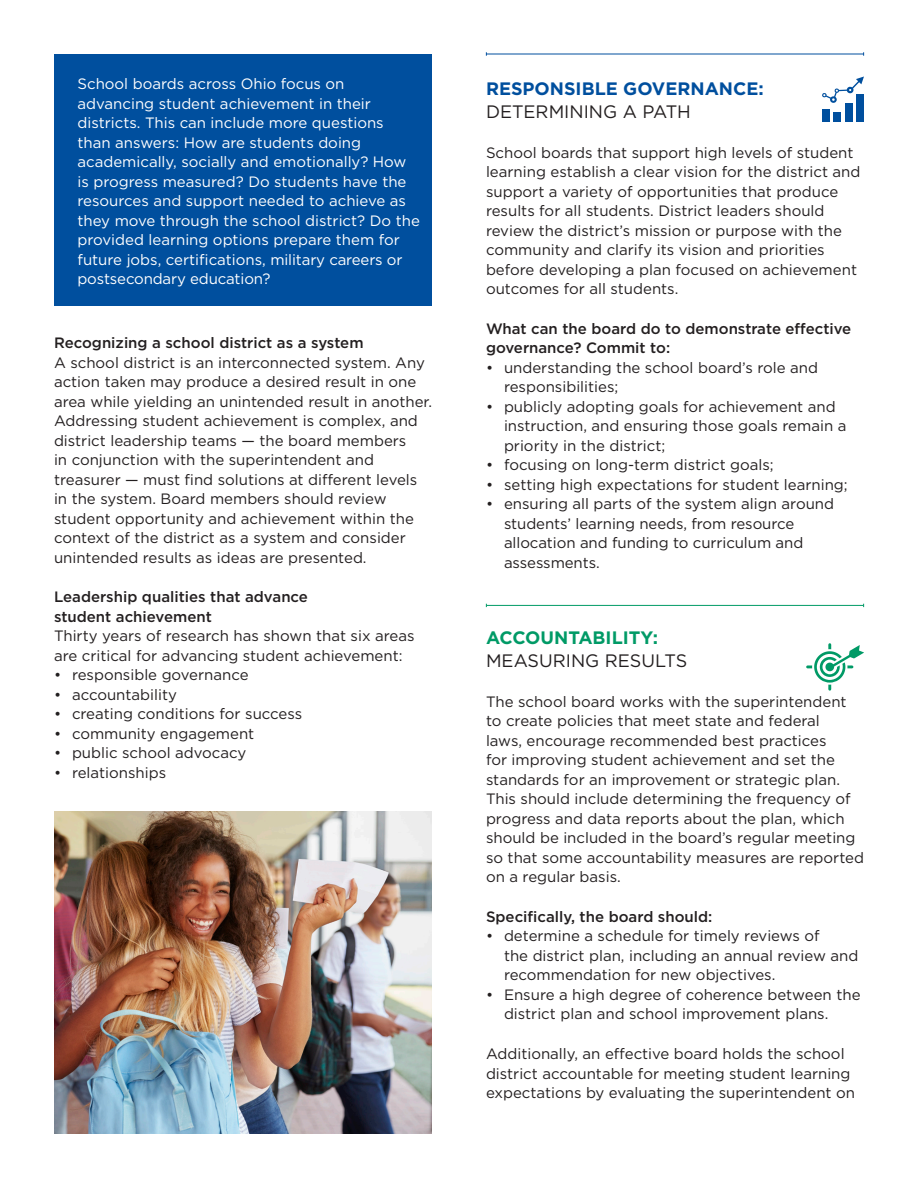
<style>
.page{position:relative;width:918px;height:1188px;background:#fff}
.page>*{position:absolute;margin:0;border:0;box-sizing:border-box;transform-origin:0 0}
.Body{font:700 18px/22.5px "Gotham";color:#004f9e}
.Body-2{font:18px/22.5px "Gotham";color:#231f20}
.Body-3{font:15px/19.5px "Gotham";color:#231f20}
.Body-4{font:15px/19.5px "Gotham";color:#fff}
.Body-5{font:500 15px/19.5px "Gotham";color:#231f20}
.s1{font-weight:500}
.s2{font-weight:400;color:#231f20}
.s3{font-weight:700;color:#009a66}
</style>
<div class="page">
<hr style="left:486px;top:54px;width:378px;height:1px;background:#004f9e">
<hr style="left:486px;top:605px;width:378px;height:1px;background:#009a66">
<svg style="left:806px;top:643px;width:58px;height:48px"></svg>
<img style="left:54px;top:811px;width:378px;height:323px">
<div style="left:54px;top:54px;width:378px;height:251px;background:#004f9e"></div>
<div style="left:822px;top:109px;width:8px;height:13px;background:#004f9e"></div>
<div style="left:833px;top:112px;width:8px;height:10px;background:#004f9e"></div>
<div style="left:845px;top:104px;width:8px;height:18px;background:#004f9e"></div>
<div style="left:856px;top:95px;width:8px;height:27px;background:#004f9e"></div>
<svg style="left:822px;top:76px;width:42px;height:27px"></svg>
<p class="Body-4" style="left:78px;top:74px;width:344px">School boards across Ohio focus on advancing student achievement in their districts. This can include more questions than answers: How are students doing academically, socially and emotionally? How is progress measured? Do students have the resources and support needed to achieve as they move through the school district? Do the provided learning options prepare them for future jobs, certifications, military careers or postsecondary education?</p>
<p class="Body-3" style="left:54px;top:333px;width:379px"><span class="s1">Recognizing a school district as a system<br></span>A school district is an interconnected system. Any action taken may produce a desired result in one area while yielding an unintended result in another.<br>Addressing student achievement is complex, and district leadership teams — the board members<br>in conjunction with the superintendent and treasurer — must find solutions at different levels in the system. Board members should review student opportunity and achievement within the context of the district as a system and consider unintended results as ideas are presented.</p>
<p class="Body-3" style="left:54px;top:587px;width:362px"><span class="s1">Leadership qualities that advance<br>student achievement<br></span>Thirty years of research has shown that six areas are critical for advancing student achievement:</p>
<p class="Body-3" style="left:54px;top:665px;width:196px">• responsible governance</p>
<p class="Body-3" style="left:54px;top:684px;width:124px">• accountability</p>
<p class="Body-3" style="left:54px;top:704px;width:250px">• creating conditions for success</p>
<p class="Body-3" style="left:54px;top:723px;width:202px">• community engagement</p>
<p class="Body-3" style="left:54px;top:743px;width:194px">• public school advocacy</p>
<p class="Body-3" style="left:54px;top:762px;width:114px">• relationships</p>
<p class="Body" style="left:486px;top:78px;width:279px">RESPONSIBLE GOVERNANCE:<br><span class="s2">DETERMINING A PATH</span></p>
<p class="Body-3" style="left:486px;top:142px;width:376px">School boards that support high levels of student learning establish a clear vision for the district and support a variety of opportunities that produce results for all students. District leaders should review the district’s mission or purpose with the community and clarify its vision and priorities before developing a plan focused on achievement outcomes for all students.</p>
<p class="Body-5" style="left:486px;top:319px;width:367px">What can the board do to demonstrate effective governance? Commit to:</p>
<p class="Body-3" style="left:504px;top:358px;width:316px;text-indent:-18px">• understanding the school board’s role and responsibilities;</p>
<p class="Body-3" style="left:504px;top:397px;width:344px;text-indent:-18px">• publicly adopting goals for achievement and instruction, and ensuring those goals remain a priority in the district;</p>
<p class="Body-3" style="left:486px;top:455px;width:289px">• focusing on long-term district goals;</p>
<p class="Body-3" style="left:486px;top:475px;width:363px">• setting high expectations for student learning;</p>
<p class="Body-3" style="left:504px;top:494px;width:332px;text-indent:-18px">• ensuring all parts of the system align around students’ learning needs, from resource allocation and funding to curriculum and assessments.</p>
<p class="Body-2" style="left:486px;top:626px;width:203px"><span class="s3">ACCOUNTABILITY:<br></span>MEASURING RESULTS</p>
<p class="Body-3" style="left:486px;top:691px;width:380px">The school board works with the superintendent to create policies that meet state and federal<br>laws, encourage recommended best practices<br>for improving student achievement and set the standards for an improvement or strategic plan.<br>This should include determining the frequency of progress and data reports about the plan, which should be included in the board’s regular meeting so that some accountability measures are reported on a regular basis.</p>
<p class="Body-5" style="left:486px;top:907px;width:228px">Specifically, the board should:</p>
<p class="Body-3" style="left:504px;top:926px;width:356px;text-indent:-18px">• determine a schedule for timely reviews of<br>the district plan, including an annual review and recommendation for new objectives.</p>
<p class="Body-3" style="left:504px;top:985px;width:358px;text-indent:-18px">• Ensure a high degree of coherence between the district plan and school improvement plans.</p>
<p class="Body-3" style="left:486px;top:1044px;width:371px">Additionally, an effective board holds the school district accountable for meeting student learning expectations by evaluating the superintendent on</p>
</div>
